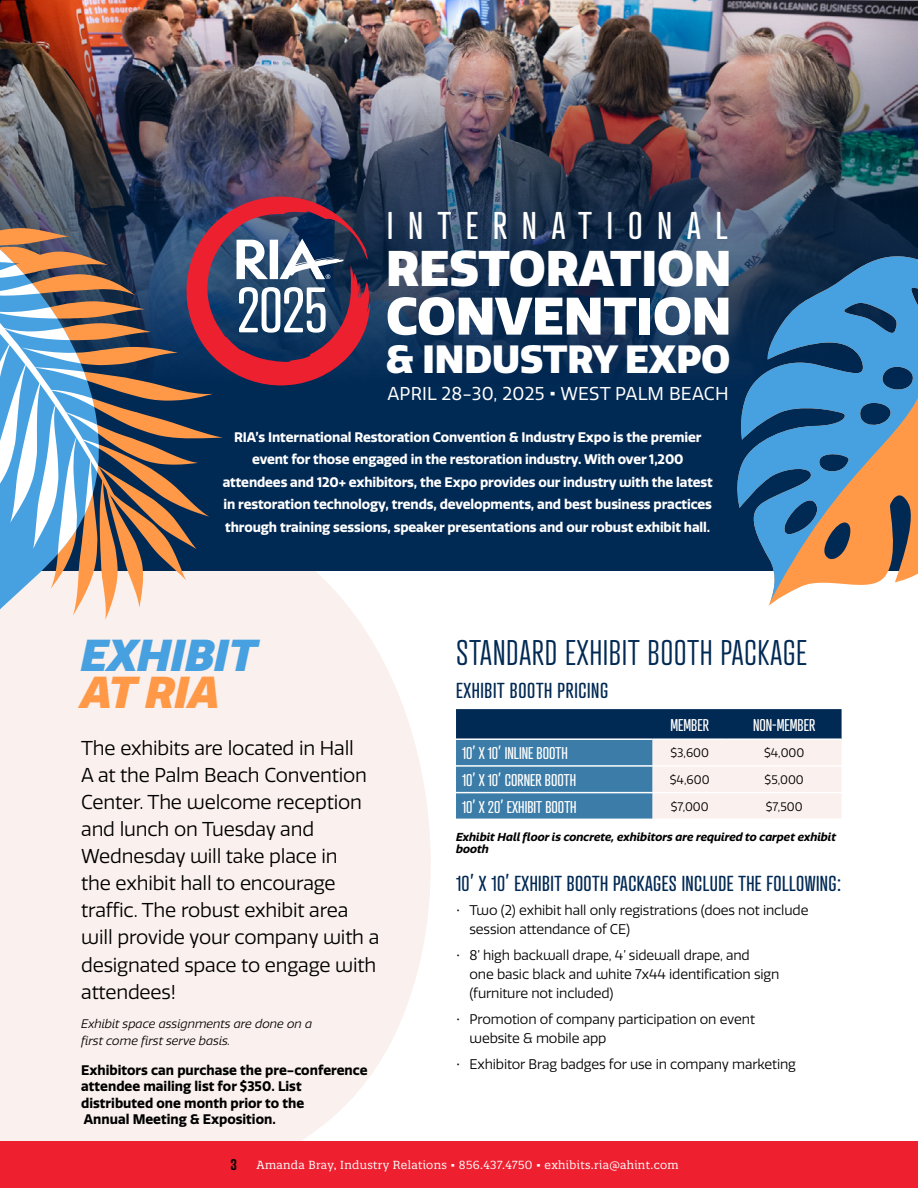
<style>
.page{position:relative;width:918px;height:1188px;background:#fff}
.page>*{position:absolute;margin:0;border:0;box-sizing:border-box;transform-origin:0 0}
.t1{font:62.1px "Atrament";color:#fff}
.t2{font:900 51.3px "Quatro";color:#fff}
.t3{font:900 48.75px "Quatro";color:#fff}
.t4{font:italic 900 43.5px "Quatro";color:#47a1e0}
.t5{font:italic 900 43.5px "Quatro";color:#ff9947}
.t6{font:900 38.25px "Quatro";color:#fff}
.t7{font:37.35px "Atrament";letter-spacing:.4em;color:#fff}
.t8{font:300 34.5px "Atrament";letter-spacing:.03em;color:#002954}
.t9{font:21px "Atrament";letter-spacing:.02em;color:#002954}
.t10{font:19.5px/27px "Quatro";letter-spacing:-.01em;color:#000}
.t11{font:18.15px "Quatro";letter-spacing:.01em;color:#fff}
.t12{font:16.5px "Atrament";color:#fff}
.t13{font:600 15px "Atrament";color:#000}
.t14{font:13.65px/19px "Quatro";letter-spacing:-.01em;color:#000}
.t15{font:700 13.5px/22.5px "Quatro";letter-spacing:-.01em;color:#fff;text-align:center}
.t16{font:700 13.5px/16.5px "Quatro";color:#000}
.t17{font:italic 12px/16.5px "Quatro";color:#000}
.t18{font:12px "Quatro";color:#000}
.t19{font:11.4px "Quatro Slab";letter-spacing:.03em;color:#fff}
.t20{font:italic 700 11.25px/12.9px "Quatro";color:#000}
.s1{font-weight:900}
</style>
<div class="page">
<svg style="left:0;top:570px;width:474px;height:572px;fill:#faf0ed"></svg>
<div style="left:0;top:0;width:918px;height:570px;background:#002954"></div>
<img style="left:0;top:0;width:918px;height:369px">
<svg style="left:456px;top:709px;width:386px;height:110px;background:#6f8fa9"></svg>
<hr style="left:456px;top:738px;width:197px;height:2px;background:#fff">
<hr style="left:456px;top:765px;width:197px;height:2px;background:#fff">
<hr style="left:456px;top:792px;width:197px;height:1px;background:#fff">
<hr style="left:456px;top:819px;width:197px;height:1px;background:#fff">
<hr style="left:653px;top:738px;width:74px;height:2px;background:#fff">
<hr style="left:727px;top:738px;width:115px;height:2px;background:#fff">
<hr style="left:653px;top:765px;width:74px;height:2px;background:#fff">
<hr style="left:727px;top:765px;width:115px;height:2px;background:#fff">
<hr style="left:653px;top:792px;width:74px;height:1px;background:#fff">
<hr style="left:727px;top:792px;width:115px;height:1px;background:#fff">
<svg style="left:733px;top:244px;width:185px;height:362px"></svg>
<svg style="left:733px;top:249px;width:185px;height:354px"></svg>
<svg style="left:0;top:179px;width:370px;height:458px"></svg>
<div style="left:0;top:1142px;width:918px;height:46px;background:#ee2030"></div>
<h1 class="t1" style="left:237px;top:272px;width:93px">2025</h1>
<h3 class="t7" style="left:387px;top:203px;width:342px">INTERNATIONAL</h3>
<h3 class="t3" style="left:386px;top:239px;width:347px">RESTORATION</h3>
<h2 class="t2" style="left:386px;top:285px;width:347px">CONVENTION</h2>
<h3 class="t6" style="left:386px;top:336px;width:345px">&amp; INDUSTRY EXPO</h3>
<h3 class="t11" style="left:387px;top:383px;width:343px">APRIL 28-30, 2025 <span class="s1">•</span> WEST PALM BEACH</h3>
<p class="t15" style="left:223px;top:426px;width:492px">RIA’s International Restoration Convention &amp; Industry Expo is the premier event for those engaged in the restoration industry. With over 1,200 attendees and 120+ exhibitors, the Expo provides our industry with the latest in restoration technology, trends, developments, and best business practices through training sessions, speaker presentations and our robust exhibit hall.</p>
<h3 class="t4" style="left:81px;top:629px;width:177px">EXHIBIT</h3>
<h3 class="t5" style="left:81px;top:666px;width:140px">AT RIA</h3>
<p class="t10" style="left:81px;top:735px;width:300px">The exhibits are located in Hall<br>A at the Palm Beach Convention<br>Center. The welcome reception and lunch on Tuesday and<br>Wednesday will take place in<br>the exhibit hall to encourage traffic. The robust exhibit area will provide your company with a designated space to engage with attendees!</p>
<p class="t17" style="left:81px;top:1016px;width:232px">Exhibit space assignments are done on a first come first serve basis.</p>
<p class="t16" style="left:81px;top:1062px;width:288px">Exhibitors can purchase the pre-conference attendee mailing list for $350. List distributed one month prior to the<br>Annual Meeting &amp; Exposition.</p>
<p class="t13" style="left:231px;top:1155px;width:8px">3</p>
<p class="t19" style="left:257px;top:1157px;width:424px">Amanda Bray, Industry Relations • 856.437.4750 • exhibits.ria@ahint.com</p>
<h3 class="t8" style="left:456px;top:632px;width:352px">STANDARD EXHIBIT BOOTH PACKAGE</h3>
<h3 class="t9" style="left:456px;top:678px;width:154px">EXHIBIT BOOTH PRICING</h3>
<p class="t12" style="left:670px;top:715px;width:40px">MEMBER</p>
<p class="t12" style="left:753px;top:715px;width:64px">NON-MEMBER</p>
<p class="t12" style="left:462px;top:743px;width:107px">10’ X 10’ INLINE BOOTH</p>
<p class="t18" style="left:670px;top:746px;width:40px">$3,600</p>
<p class="t18" style="left:764px;top:746px;width:42px">$4,000</p>
<p class="t12" style="left:462px;top:770px;width:116px">10’ X 10’ CORNER BOOTH</p>
<p class="t18" style="left:670px;top:773px;width:41px">$4,600</p>
<p class="t18" style="left:765px;top:773px;width:41px">$5,000</p>
<p class="t12" style="left:462px;top:797px;width:116px">10’ X 20’ EXHIBIT BOOTH</p>
<p class="t18" style="left:671px;top:799px;width:40px">$7,000</p>
<p class="t18" style="left:766px;top:799px;width:38px">$7,500</p>
<p class="t20" style="left:456px;top:830px;width:382px">Exhibit Hall floor is concrete, exhibitors are required to carpet exhibit booth</p>
<h3 class="t9" style="left:456px;top:871px;width:387px">10’ X 10’ EXHIBIT BOOTH PACKAGES INCLUDE THE FOLLOWING:</h3>
<p class="t14" style="left:470px;top:901px;width:340px;text-indent:-14px">• Two (2) exhibit hall only registrations (does not include session attendance of CE)</p>
<p class="t14" style="left:470px;top:946px;width:311px;text-indent:-14px">• 8’ high backwall drape, 4’ sidewall drape, and<br>one basic black and white 7x44 identification sign (furniture not included)</p>
<p class="t14" style="left:470px;top:1010px;width:287px;text-indent:-14px">• Promotion of company participation on event website &amp; mobile app</p>
<p class="t14" style="left:456px;top:1055px;width:341px">• Exhibitor Brag badges for use in company marketing</p>
</div>
